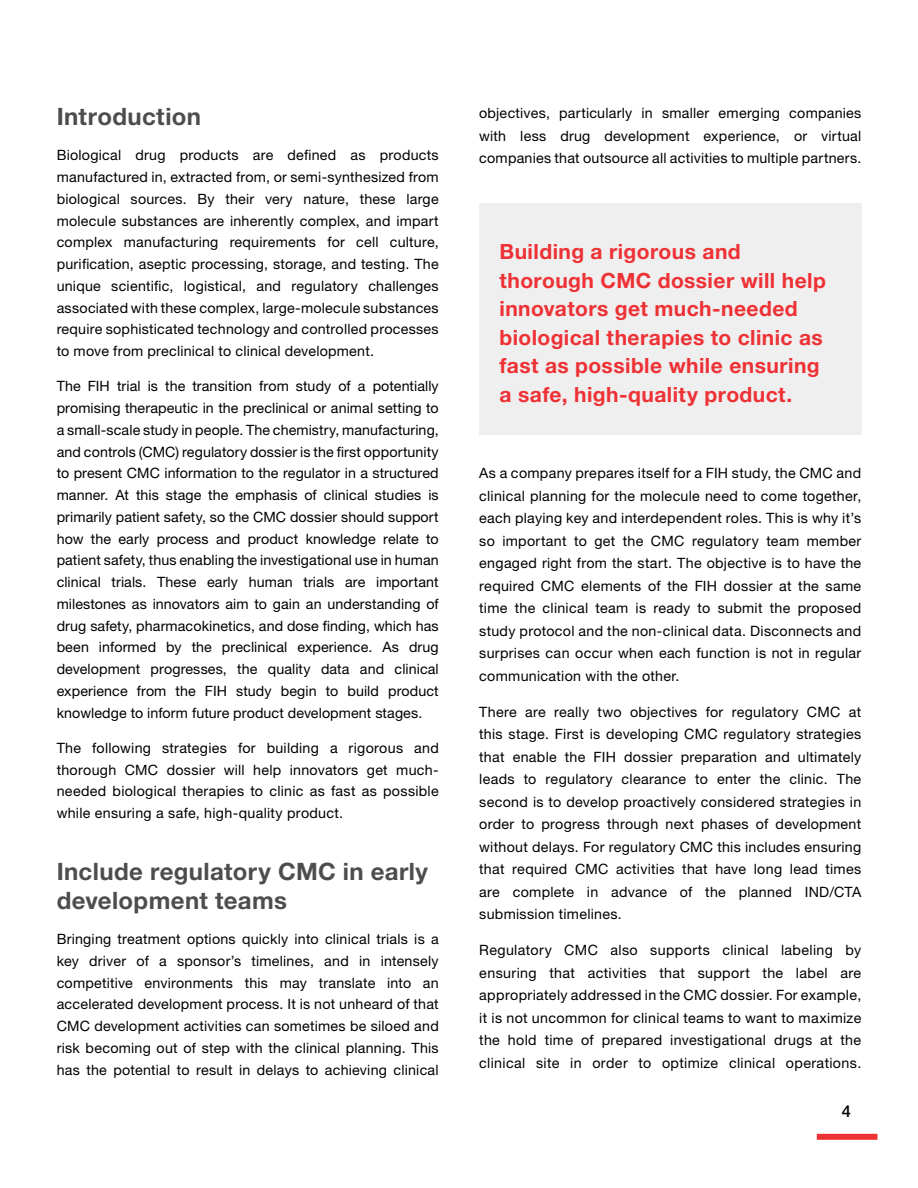
<style>
.page{position:relative;width:918px;height:1188px;background:#fff}
.page>*{position:absolute;margin:0;border:0;box-sizing:border-box;transform-origin:0 0}
.t1{font:700 24px/28.5px "Helvetica Neue LTW1 G";letter-spacing:.015em;color:#4d4d4f}
.t2{font:700 21px/28.5px "Helvetica Neue LTW1 G";letter-spacing:.02em;color:#ee3134}
.t3{font:500 16.5px "Helvetica Neue LTW1 G";color:#000}
.t4{font:14.25px/21.8px "Helvetica Neue LTW1 G";letter-spacing:.02em;color:#000;text-align:justify}
</style>
<div class="page">
<div style="left:817px;top:1134px;width:61px;height:6px;background:#ee3134"></div>
<div style="left:479px;top:204px;width:382px;height:231px;background:#efeff0"></div>
<h1 class="t1" style="left:57px;top:102px;width:146px">Introduction</h1>
<p class="t4" style="left:57px;top:144px;width:384px">Biological drug products are defined as products manufactured in, extracted from, or semi-synthesized from biological sources. By their very nature, these large molecule substances are inherently complex, and impart complex manufacturing requirements for cell culture, purification, aseptic processing, storage, and testing. The unique scientific, logistical, and regulatory challenges associated with these complex, large-molecule substances require sophisticated technology and controlled processes to move from preclinical to clinical development.</p>
<p class="t4" style="left:57px;top:375px;width:384px">The FIH trial is the transition from study of a potentially promising therapeutic in the preclinical or animal setting to a small-scale study in people. The chemistry, manufacturing, and controls (CMC) regulatory dossier is the first opportunity to present CMC information to the regulator in a structured manner. At this stage the emphasis of clinical studies is primarily patient safety, so the CMC dossier should support how the early process and product knowledge relate to patient safety, thus enabling the investigational use in human clinical trials. These early human trials are important milestones as innovators aim to gain an understanding of drug safety, pharmacokinetics, and dose finding, which has been informed by the preclinical experience. As drug development progresses, the quality data and clinical experience from the FIH study begin to build product knowledge to inform future product development stages.</p>
<p class="t4" style="left:57px;top:737px;width:384px">The following strategies for building a rigorous and thorough CMC dossier will help innovators get much&shy;needed biological therapies to clinic as fast as possible while ensuring a safe, high-quality product.</p>
<h1 class="t1" style="left:57px;top:857px;width:373px">Include regulatory CMC in early development teams</h1>
<p class="t4" style="left:57px;top:928px;width:384px">Bringing treatment options quickly into clinical trials is a key driver of a sponsor’s timelines, and in intensely competitive environments this may translate into an accelerated development process. It is not unheard of that CMC development activities can sometimes be siloed and risk becoming out of step with the clinical planning. This has the potential to result in delays to achieving clinical</p>
<p class="t4" style="left:479px;top:102px;width:384px;line-height:22.5px">objectives, particularly in smaller emerging companies with less drug development experience, or virtual companies that outsource all activities to multiple partners.</p>
<h2 class="t2" style="left:500px;top:237px;width:328px">Building a rigorous and thorough CMC dossier will help innovators get much-needed biological therapies to clinic as fast as possible while ensuring a safe, high-quality product.</h2>
<p class="t4" style="left:479px;top:462px;width:384px;line-height:22.5px">As a company prepares itself for a FIH study, the CMC and clinical planning for the molecule need to come together, each playing key and interdependent roles. This is why it’s so important to get the CMC regulatory team member engaged right from the start. The objective is to have the required CMC elements of the FIH dossier at the same time the clinical team is ready to submit the proposed study protocol and the non-clinical data. Disconnects and surprises can occur when each function is not in regular communication with the other.</p>
<p class="t4" style="left:479px;top:700px;width:384px;line-height:22.5px">There are really two objectives for regulatory CMC at this stage. First is developing CMC regulatory strategies that enable the FIH dossier preparation and ultimately leads to regulatory clearance to enter the clinic. The second is to develop proactively considered strategies in order to progress through next phases of development without delays. For regulatory CMC this includes ensuring that required CMC activities that have long lead times are complete in advance of the planned IND/CTA submission timelines.</p>
<p class="t4" style="left:479px;top:939px;width:384px;line-height:22.5px">Regulatory CMC also supports clinical labeling by ensuring that activities that support the label are appropriately addressed in the CMC dossier. For example, it is not uncommon for clinical teams to want to maximize the hold time of prepared investigational drugs at the clinical site in order to optimize clinical operations.</p>
<p class="t3" style="left:842px;top:1101px;width:11px">4</p>
</div>
